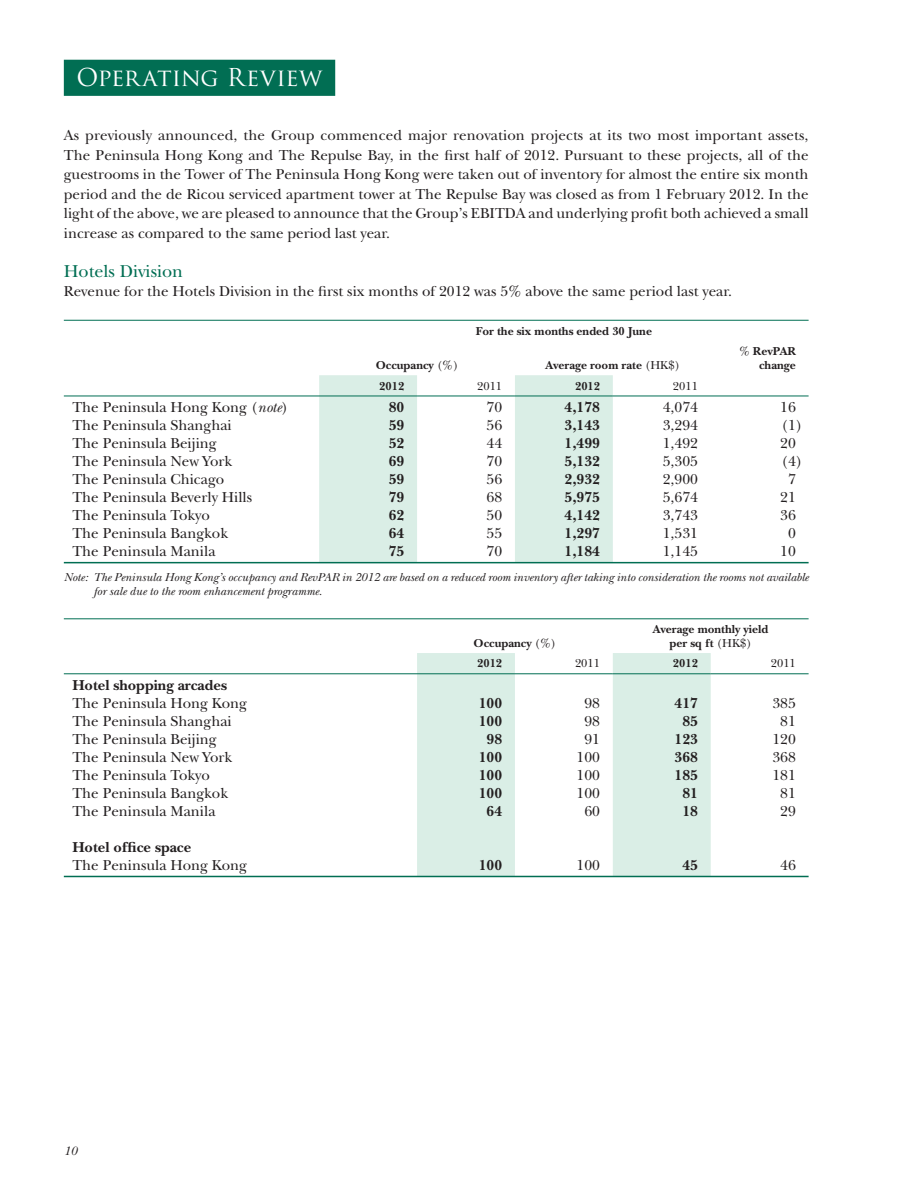
<style>
.page{position:relative;width:915px;height:1191px;background:#fff}
.page>*{position:absolute;margin:0;border:0;box-sizing:border-box;transform-origin:0 0}
.t1{font:24px "Trajan Pro";letter-spacing:-.01em;color:#fff}
.t2{font:18px "New Baskerville Std";color:#016e53}
.t3{font:15px/19.5px "New Baskerville Std";color:#231f20;text-align:justify}
.t4{font:700 15px/18px "New Baskerville Std";color:#231f20}
.t5{font:italic 12.75px "New Baskerville Std";color:#231f20}
.t6{font:italic 12px/13.5px "New Baskerville Std";color:#231f20}
.t7{font:700 12px/13.5px "New Baskerville Std";color:#231f20;text-align:right}
.t8{font:12px "New Baskerville Std";color:#231f20}
.s1{font-weight:400}
.s2{font-family:"Century Schoolbook";font-weight:400}
.s3{font-style:italic}
.s4{font-weight:700}
</style>
<div class="page">
<div style="left:64px;top:60px;width:271px;height:36px;background:#016e53"></div>
<svg style="left:319px;top:375px;width:293px;height:187px;fill:#daeee6"></svg>
<hr style="left:64px;top:562px;width:744px;height:1px;background:#016e53">
<hr style="left:64px;top:320px;width:744px;height:1px;background:#016e53">
<hr style="left:64px;top:395px;width:353px;height:1px;background:#016e53">
<hr style="left:514px;top:395px;width:98px;height:1px;background:#016e53">
<hr style="left:417px;top:395px;width:97px;height:1px;background:#016e53">
<hr style="left:612px;top:395px;width:196px;height:1px;background:#016e53">
<svg style="left:417px;top:653px;width:293px;height:222px;fill:#daeee6"></svg>
<hr style="left:64px;top:618px;width:744px;height:1px;background:#016e53">
<hr style="left:64px;top:875px;width:744px;height:2px;background:#016e53">
<hr style="left:64px;top:673px;width:450px;height:1px;background:#016e53">
<hr style="left:612px;top:673px;width:98px;height:1px;background:#016e53">
<hr style="left:514px;top:673px;width:98px;height:1px;background:#016e53">
<hr style="left:710px;top:673px;width:98px;height:1px;background:#016e53">
<p class="t1" style="left:77px;top:63px;width:247px">Operating Review</p>
<p class="t3" style="left:64px;top:127px;width:746px">As previously announced, the Group commenced major renovation projects at its two most important assets, The Peninsula Hong Kong and The Repulse Bay, in the first half of 2012. Pursuant to these projects, all of the guestrooms in the Tower of The Peninsula Hong Kong were taken out of inventory for almost the entire six month period and the de Ricou serviced apartment tower at The Repulse Bay was closed as from 1 February 2012. In the light of the above, we are pleased to announce that the Group’s EBITDA and underlying profit both achieved a small increase as compared to the same period last year.</p>
<p class="t2" style="left:64px;top:264px;width:121px">Hotels Division</p>
<p class="t3" style="left:64px;top:283px;width:669px">Revenue for the Hotels Division in the first six months of 2012 was 5% above the same period last year.</p>
<p class="t7" style="left:475px;top:325px;width:178px">For the six months ended 30 June</p>
<p class="t7" style="left:375px;top:359px;width:84px">Occupancy <span class="s1">(%)</span></p>
<p class="t7" style="left:545px;top:359px;width:136px">Average room rate <span class="s1">(HK</span><span class="s2">$</span><span class="s1">)</span></p>
<p class="t7" style="left:738px;top:346px;width:58px"><span class="s1">%</span> RevPAR change</p>
<p class="t7" style="left:379px;top:380px;width:26px">2012</p>
<p class="t8" style="left:477px;top:381px;width:26px">2011</p>
<p class="t7" style="left:575px;top:380px;width:26px">2012</p>
<p class="t8" style="left:672px;top:381px;width:26px">2011</p>
<p class="t3" style="left:72px;top:398px;width:217px">The Peninsula Hong Kong (<span class="s3">note</span>)</p>
<p class="t4" style="left:388px;top:399px;width:17px">80</p>
<p class="t3" style="left:486px;top:398px;width:17px">70</p>
<p class="t4" style="left:564px;top:399px;width:37px">4,178</p>
<p class="t3" style="left:662px;top:398px;width:37px">4,074</p>
<p class="t3" style="left:780px;top:398px;width:17px">16</p>
<p class="t3" style="left:72px;top:416px;width:161px">The Peninsula Shanghai</p>
<p class="t4" style="left:388px;top:417px;width:17px">59</p>
<p class="t3" style="left:486px;top:416px;width:17px">56</p>
<p class="t4" style="left:564px;top:417px;width:37px">3,143</p>
<p class="t3" style="left:662px;top:416px;width:37px">3,294</p>
<p class="t3" style="left:781px;top:416px;width:22px">(1)</p>
<p class="t3" style="left:72px;top:434px;width:146px">The Peninsula Beijing</p>
<p class="t4" style="left:388px;top:435px;width:17px">52</p>
<p class="t3" style="left:486px;top:434px;width:17px">44</p>
<p class="t4" style="left:564px;top:435px;width:37px">1,499</p>
<p class="t3" style="left:662px;top:434px;width:37px">1,492</p>
<p class="t3" style="left:780px;top:434px;width:17px">20</p>
<p class="t3" style="left:72px;top:452px;width:161px">The Peninsula New York</p>
<p class="t4" style="left:388px;top:453px;width:17px">69</p>
<p class="t3" style="left:486px;top:452px;width:17px">70</p>
<p class="t4" style="left:564px;top:453px;width:37px">5,132</p>
<p class="t3" style="left:662px;top:452px;width:37px">5,305</p>
<p class="t3" style="left:781px;top:452px;width:22px">(4)</p>
<p class="t3" style="left:72px;top:470px;width:153px">The Peninsula Chicago</p>
<p class="t4" style="left:388px;top:471px;width:17px">59</p>
<p class="t3" style="left:486px;top:470px;width:17px">56</p>
<p class="t4" style="left:564px;top:471px;width:37px">2,932</p>
<p class="t3" style="left:662px;top:470px;width:37px">2,900</p>
<p class="t3" style="left:787px;top:470px;width:9px">7</p>
<p class="t3" style="left:72px;top:488px;width:181px">The Peninsula Beverly Hills</p>
<p class="t4" style="left:388px;top:489px;width:17px">79</p>
<p class="t3" style="left:486px;top:488px;width:17px">68</p>
<p class="t4" style="left:564px;top:489px;width:37px">5,975</p>
<p class="t3" style="left:662px;top:488px;width:37px">5,674</p>
<p class="t3" style="left:780px;top:488px;width:17px">21</p>
<p class="t3" style="left:72px;top:506px;width:139px">The Peninsula Tokyo</p>
<p class="t4" style="left:388px;top:507px;width:17px">62</p>
<p class="t3" style="left:486px;top:506px;width:17px">50</p>
<p class="t4" style="left:564px;top:507px;width:37px">4,142</p>
<p class="t3" style="left:662px;top:506px;width:37px">3,743</p>
<p class="t3" style="left:780px;top:506px;width:17px">36</p>
<p class="t3" style="left:72px;top:524px;width:157px">The Peninsula Bangkok</p>
<p class="t4" style="left:388px;top:525px;width:17px">64</p>
<p class="t3" style="left:486px;top:524px;width:17px">55</p>
<p class="t4" style="left:564px;top:525px;width:37px">1,297</p>
<p class="t3" style="left:662px;top:524px;width:37px">1,531</p>
<p class="t3" style="left:787px;top:524px;width:9px">0</p>
<p class="t3" style="left:72px;top:542px;width:145px">The Peninsula Manila</p>
<p class="t4" style="left:388px;top:543px;width:17px">75</p>
<p class="t3" style="left:486px;top:542px;width:17px">70</p>
<p class="t4" style="left:564px;top:543px;width:37px">1,184</p>
<p class="t3" style="left:662px;top:542px;width:37px">1,145</p>
<p class="t3" style="left:780px;top:542px;width:17px">10</p>
<p class="t6" style="left:94px;top:571px;width:716px;text-indent:-30px">Note: The Peninsula Hong Kong’s occupancy and RevPAR in 2012 are based on a reduced room inventory after taking into consideration the rooms not available for sale due to the room enhancement programme.</p>
<p class="t7" style="left:473px;top:637px;width:84px">Occupancy <span class="s1">(%)</span></p>
<p class="t7" style="left:652px;top:623px;width:117px;text-align:center">Average monthly yield per sq ft <span class="s1">(HK</span><span class="s2">$</span><span class="s1">)</span></p>
<p class="t4" style="left:72px;top:677px;width:176px">Hotel shopping arcades<br><span class="s1">The Peninsula Hong Kong</span></p>
<p class="t7" style="left:477px;top:658px;width:26px">2012</p>
<p class="t8" style="left:575px;top:659px;width:26px">2011</p>
<p class="t7" style="left:672px;top:658px;width:26px">2012</p>
<p class="t8" style="left:770px;top:659px;width:26px">2011</p>
<p class="t4" style="left:478px;top:695px;width:25px">100</p>
<p class="t3" style="left:584px;top:694px;width:17px">98</p>
<p class="t4" style="left:674px;top:695px;width:25px">417</p>
<p class="t3" style="left:772px;top:694px;width:25px">385</p>
<p class="t3" style="left:72px;top:712px;width:161px">The Peninsula Shanghai</p>
<p class="t4" style="left:478px;top:713px;width:25px">100</p>
<p class="t3" style="left:584px;top:712px;width:17px">98</p>
<p class="t4" style="left:682px;top:713px;width:17px">85</p>
<p class="t3" style="left:780px;top:712px;width:17px">81</p>
<p class="t3" style="left:72px;top:730px;width:146px">The Peninsula Beijing</p>
<p class="t4" style="left:486px;top:731px;width:17px">98</p>
<p class="t3" style="left:584px;top:730px;width:17px">91</p>
<p class="t4" style="left:674px;top:731px;width:25px">123</p>
<p class="t3" style="left:772px;top:730px;width:25px">120</p>
<p class="t3" style="left:72px;top:748px;width:161px">The Peninsula New York</p>
<p class="t4" style="left:478px;top:749px;width:25px">100</p>
<p class="t3" style="left:576px;top:748px;width:25px">100</p>
<p class="t4" style="left:674px;top:749px;width:25px">368</p>
<p class="t3" style="left:772px;top:748px;width:25px">368</p>
<p class="t3" style="left:72px;top:766px;width:139px">The Peninsula Tokyo</p>
<p class="t4" style="left:478px;top:767px;width:25px">100</p>
<p class="t3" style="left:576px;top:766px;width:25px">100</p>
<p class="t4" style="left:674px;top:767px;width:25px">185</p>
<p class="t3" style="left:772px;top:766px;width:25px">181</p>
<p class="t3" style="left:72px;top:784px;width:157px">The Peninsula Bangkok</p>
<p class="t4" style="left:478px;top:785px;width:25px">100</p>
<p class="t3" style="left:576px;top:784px;width:25px">100</p>
<p class="t4" style="left:682px;top:785px;width:17px">81</p>
<p class="t3" style="left:780px;top:784px;width:17px">81</p>
<p class="t3" style="left:72px;top:802px;width:145px">The Peninsula Manila</p>
<p class="t4" style="left:486px;top:803px;width:17px">64</p>
<p class="t3" style="left:584px;top:802px;width:17px">60</p>
<p class="t4" style="left:682px;top:803px;width:17px">18</p>
<p class="t3" style="left:780px;top:802px;width:17px">29</p>
<p class="t3" style="left:72px;top:839px;width:176px;line-height:18px"><span class="s4">Hotel office space<br></span>The Peninsula Hong Kong</p>
<p class="t4" style="left:478px;top:857px;width:25px">100</p>
<p class="t3" style="left:576px;top:856px;width:25px">100</p>
<p class="t4" style="left:682px;top:857px;width:17px">45</p>
<p class="t3" style="left:780px;top:856px;width:17px">46</p>
<p class="t5" style="left:64px;top:1145px;width:15px">10</p>
</div>
